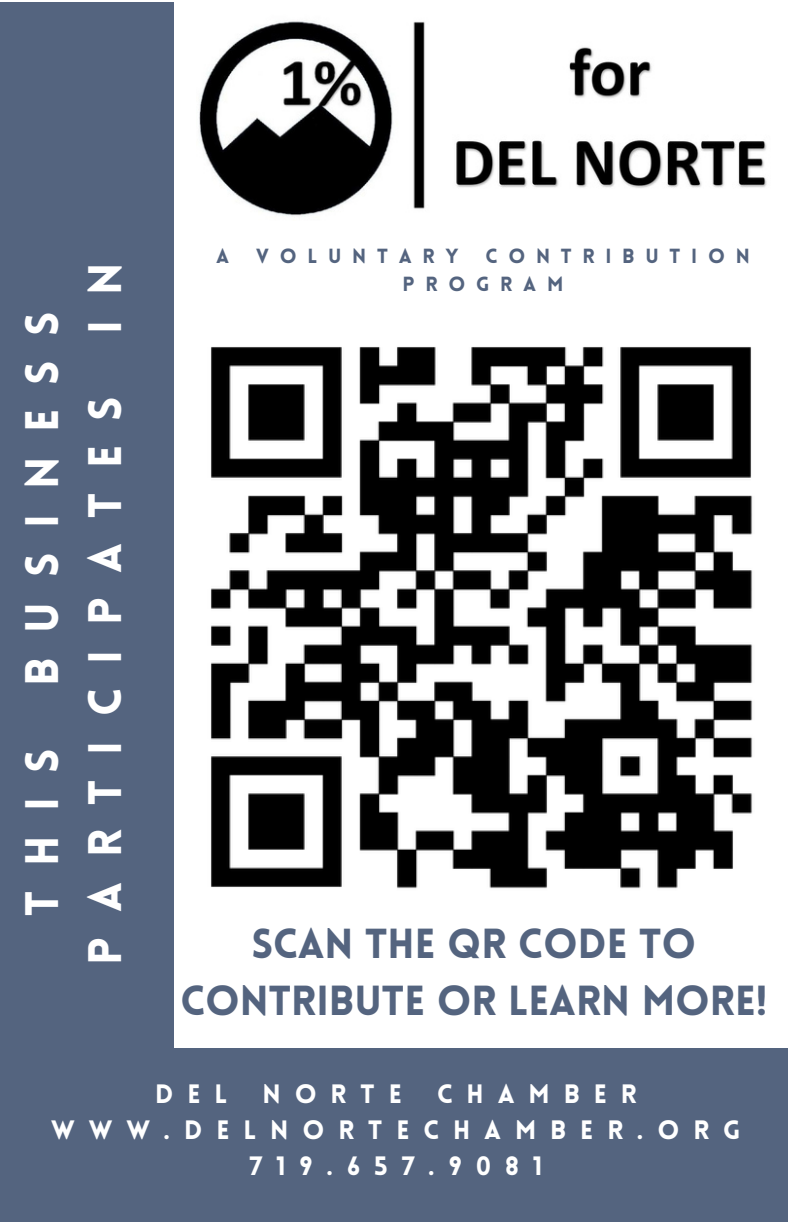
<style>
.page{position:relative;width:792px;height:1224px;background:#fff}
.page>*{position:absolute;margin:0;border:0;box-sizing:border-box;transform-origin:0 0}
.t1{font:900 46px/63px "Lovelo";letter-spacing:.535em;color:#fff}
.t2{font:900 41px/57px "Lovelo";color:#54647f;text-align:center}
.t3{font:900 26px "Lovelo";letter-spacing:.535em;color:#fff}
.t4{font:900 20px/27.8px "Lovelo";letter-spacing:.535em;color:#54647f}
</style>
<div class="page">
<div style="left:0;top:3px;width:174px;height:1218px;background:#54647f"></div>
<img style="left:199px;top:21px;width:568px;height:196px">
<div style="left:0;top:1048px;width:787px;height:173px;background:#54647f"></div>
<img style="left:211px;top:347px;width:542px;height:542px">
<h1 class="t1" style="left:78px;top:334px;width:73px;rotate:-90deg">I N</h1>
<h1 class="t1" style="left:15px;top:965px;width:655px;text-indent:279px;rotate:-90deg">BUSINESS<br>PARTICIPATES</h1>
<h1 class="t1" style="left:15px;top:916px;width:169px;rotate:-90deg">THIS</h1>
<p class="t4" style="left:216px;top:244px;width:15px">A</p>
<p class="t4" style="left:256px;top:244px;width:204px">VOLUNTARY</p>
<p class="t4" style="left:403px;top:244px;width:349px;text-indent:83px">CONTRIBUTION<br>PROGRAM</p>
<h2 class="t2" style="left:181px;top:920px;width:588px">SCAN THE QR CODE TO<br>CONTRIBUTE OR LEARN MORE!</h2>
<p class="t3" style="left:155px;top:1083px;width:74px">DEL</p>
<p class="t3" style="left:262px;top:1083px;width:141px">NORTE</p>
<p class="t3" style="left:437px;top:1083px;width:201px">CHAMBER</p>
<p class="t3" style="left:51px;top:1119px;width:691px">WWW.DELNORTECHAMBER.ORG</p>
<p class="t3" style="left:249px;top:1155px;width:295px">719.657.9081</p>
</div>
